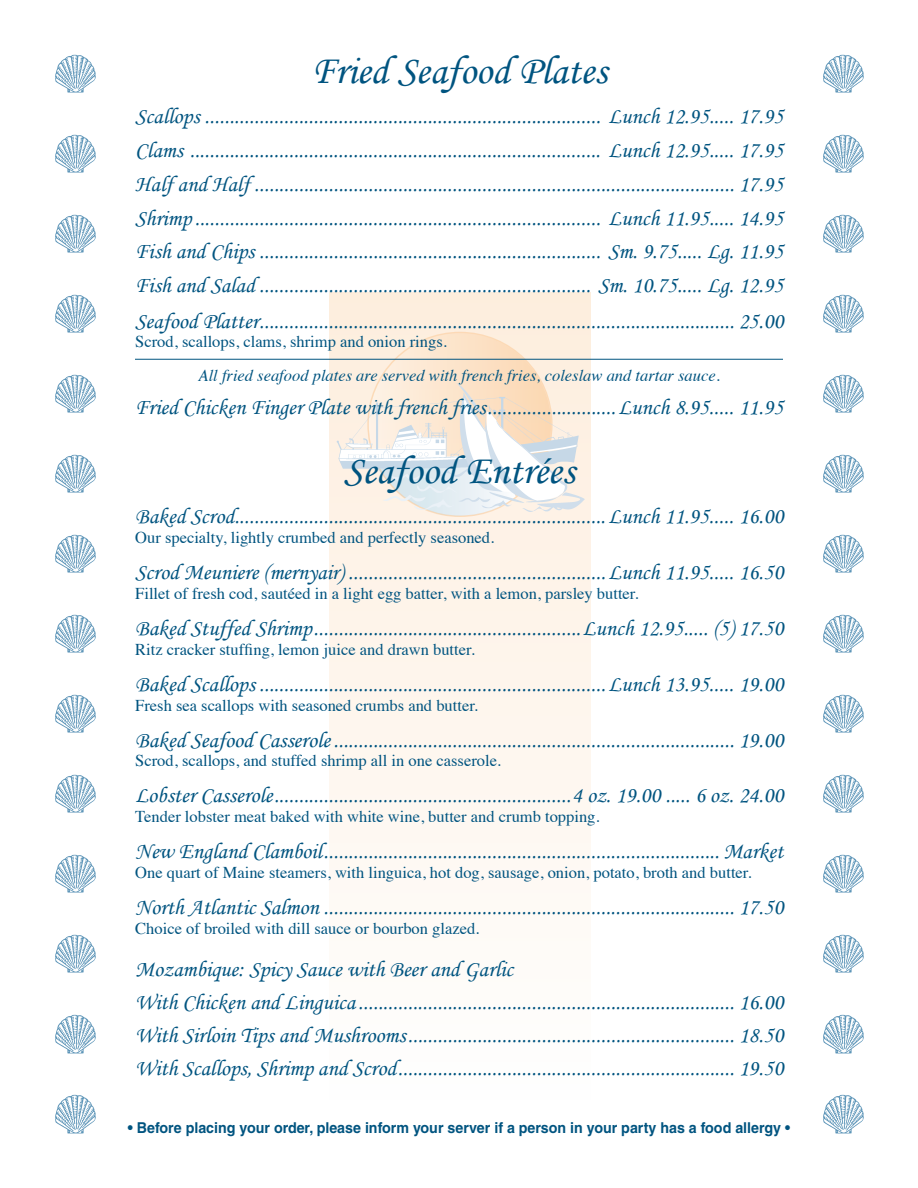
<style>
.page{position:relative;width:918px;height:1188px;background:#fff}
.page>*{position:absolute;margin:0;border:0;box-sizing:border-box;transform-origin:0 0}
.t1{font:40.5px "Monotype Corsiva";color:#005480}
.t2{font:22.5px/34px "Monotype Corsiva";color:#005480;text-align:justify}
.t3{font:16.5px "Times";color:#005480}
.t4{font:italic 16.5px "Times";color:#005480}
.t5{font:700 15px "Helvetica";color:#005480;scale:.95 1}
</style>
<div class="page">
<img style="left:55px;top:54px;width:41px;height:39px">
<img style="left:55px;top:134px;width:41px;height:39px">
<img style="left:55px;top:214px;width:41px;height:39px">
<img style="left:55px;top:294px;width:41px;height:39px">
<img style="left:55px;top:374px;width:41px;height:39px">
<img style="left:55px;top:454px;width:41px;height:39px">
<img style="left:55px;top:534px;width:41px;height:39px">
<img style="left:55px;top:614px;width:41px;height:39px">
<img style="left:55px;top:694px;width:41px;height:39px">
<img style="left:55px;top:774px;width:41px;height:39px">
<img style="left:55px;top:854px;width:41px;height:39px">
<img style="left:55px;top:934px;width:41px;height:39px">
<img style="left:55px;top:1014px;width:41px;height:40px">
<img style="left:55px;top:1094px;width:41px;height:40px">
<img style="left:823px;top:54px;width:41px;height:39px">
<img style="left:823px;top:134px;width:41px;height:39px">
<img style="left:823px;top:214px;width:41px;height:39px">
<img style="left:823px;top:294px;width:41px;height:39px">
<img style="left:823px;top:374px;width:41px;height:39px">
<img style="left:823px;top:454px;width:41px;height:39px">
<img style="left:823px;top:534px;width:41px;height:39px">
<img style="left:823px;top:614px;width:41px;height:39px">
<img style="left:823px;top:694px;width:41px;height:39px">
<img style="left:823px;top:774px;width:41px;height:39px">
<img style="left:823px;top:854px;width:41px;height:39px">
<img style="left:823px;top:934px;width:41px;height:39px">
<img style="left:823px;top:1014px;width:41px;height:40px">
<img style="left:823px;top:1094px;width:41px;height:40px">
<div style="left:330px;top:293px;width:260px;height:809px;background:linear-gradient(to bottom,#fdeddd,#fefefd)"></div>
<svg style="left:368px;top:332px;width:184px;height:184px;background:#fbe3cb"></svg>
<img style="left:374px;top:516px;width:82px;height:7px">
<svg style="left:339px;top:397px;width:108px;height:119px;background:#f2ede7"></svg>
<img style="left:447px;top:381px;width:140px;height:137px">
<img style="left:440px;top:467px;width:43px;height:12px">
<hr style="left:135px;top:359px;width:648px;height:1px;background:#005480">
<h1 class="t1" style="left:312px;top:46px;width:297px">Fried Seafood Plates</h1>
<p class="t2" style="left:135px;top:99px;width:650px">Scallops ................................................................................ Lunch 12.95..... 17.95<br>Clams ................................................................................... Lunch 12.95..... 17.95<br>Half and Half ................................................................................................. 17.95<br>Shrimp .................................................................................. Lunch 11.95..... 14.95<br>Fish and Chips ..................................................................... Sm. 9.75..... Lg. 11.95<br>Fish and Salad ................................................................... Sm. 10.75..... Lg. 12.95<br>Seafood Platter................................................................................................ 25.00</p>
<p class="t3" style="left:135px;top:326px;width:313px">Scrod, scallops, clams, shrimp and onion rings.</p>
<p class="t4" style="left:199px;top:361px;width:523px">All fried seafood plates are served with french fries, coleslaw and tartar sauce.</p>
<p class="t2" style="left:135px;top:391px;width:649px">Fried Chicken Finger Plate with french fries..........................Lunch 8.95..... 11.95</p>
<h1 class="t1" style="left:344px;top:446px;width:232px">Seafood Entrées</h1>
<p class="t2" style="left:135px;top:499px;width:649px">Baked Scrod...........................................................................Lunch 11.95..... 16.00</p>
<p class="t3" style="left:135px;top:522px;width:361px">Our specialty, lightly crumbed and perfectly seasoned.</p>
<p class="t2" style="left:135px;top:555px;width:649px">Scrod Meuniere (mernyair) ....................................................Lunch 11.95..... 16.50</p>
<p class="t3" style="left:135px;top:578px;width:505px">Fillet of fresh cod, sautéed in a light egg batter, with a lemon, parsley butter.</p>
<p class="t2" style="left:135px;top:611px;width:649px">Baked Stuffed Shrimp......................................................Lunch 12.95..... (5) 17.50</p>
<p class="t3" style="left:135px;top:634px;width:341px">Ritz cracker stuffing, lemon juice and drawn butter.</p>
<p class="t2" style="left:135px;top:667px;width:649px">Baked Scallops ......................................................................Lunch 13.95..... 19.00</p>
<p class="t3" style="left:135px;top:690px;width:344px">Fresh sea scallops with seasoned crumbs and butter.</p>
<p class="t2" style="left:135px;top:723px;width:649px">Baked Seafood Casserole................................................................................. 19.00</p>
<p class="t3" style="left:135px;top:745px;width:367px">Scrod, scallops, and stuffed shrimp all in one casserole.</p>
<p class="t2" style="left:135px;top:778px;width:650px">Lobster Casserole............................................................4 oz. 19.00 ..... 6 oz. 24.00</p>
<p class="t3" style="left:135px;top:801px;width:466px">Tender lobster meat baked with white wine, butter and crumb topping.</p>
<p class="t2" style="left:135px;top:834px;width:649px">New England Clamboil................................................................................ Market</p>
<p class="t3" style="left:135px;top:857px;width:618px">One quart of Maine steamers, with linguica, hot dog, sausage, onion, potato, broth and butter.</p>
<p class="t2" style="left:135px;top:890px;width:649px">North Atlantic Salmon ................................................................................... 17.50</p>
<p class="t3" style="left:135px;top:913px;width:346px">Choice of broiled with dill sauce or bourbon glazed.</p>
<p class="t2" style="left:135px;top:952px;width:649px;line-height:33px;text-align:left">Mozambique: Spicy Sauce with Beer and Garlic<br>With Chicken and Linguica ............................................................................ 16.00<br>With Sirloin Tips and Mushrooms.................................................................. 18.50<br>With Scallops, Shrimp and Scrod.................................................................... 19.50</p>
<p class="t5" style="left:128px;top:1118px;width:698px">• Before placing your order, please inform your server if a person in your party has a food allergy •</p>
</div>
